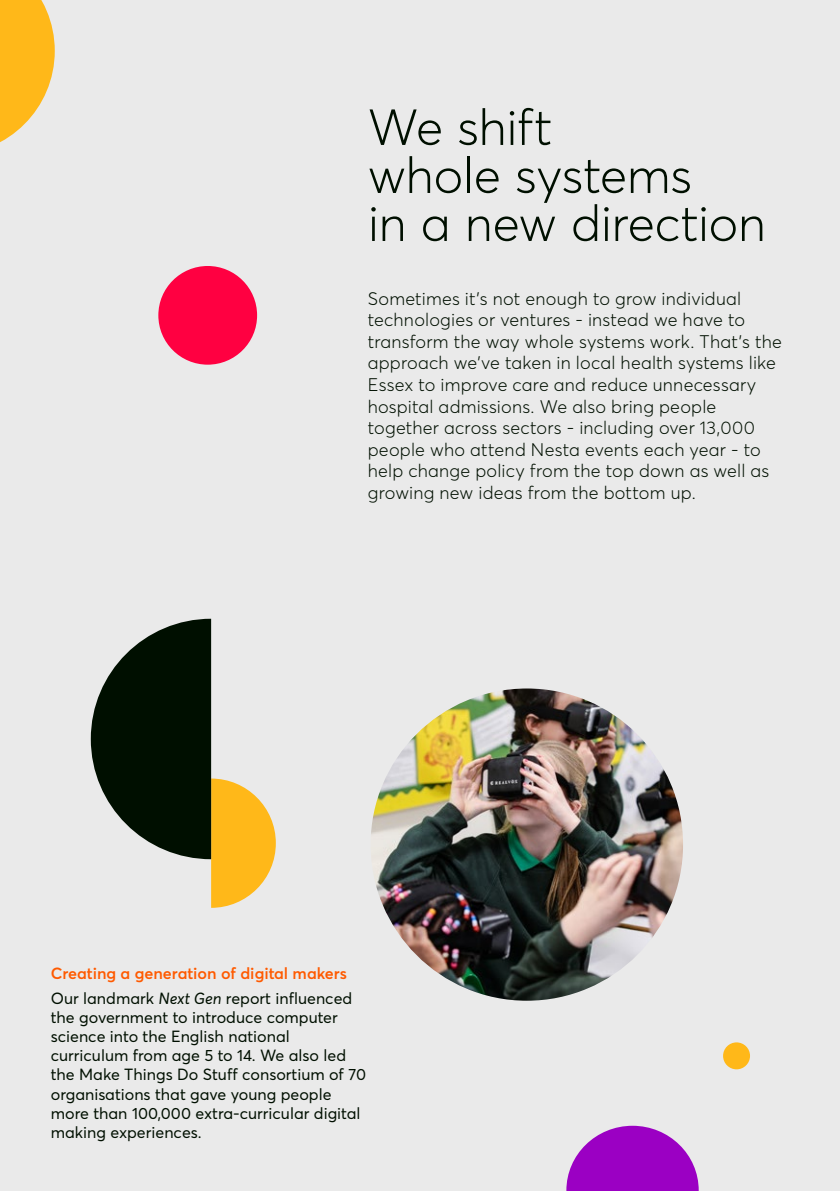
<style>
.page{position:relative;width:840px;height:1191px;background:#fff}
.page>*{position:absolute;margin:0;border:0;box-sizing:border-box;transform-origin:0 0}
.t1{font:300 50px/48px "Averta";letter-spacing:-.01em;color:#000f00}
.t2{font:300 18px/21.6px "Averta";letter-spacing:.01em;color:#000f00}
.t3{font:16px/19.2px "Averta";color:#000f00}
.t4{font:600 16px/24.4px "Averta";color:#ff5a00}
.s1{font-weight:400;color:#000f00}
.s2{font-weight:400;font-style:italic;color:#000f00}
</style>
<div class="page">
<div style="left:0;top:0;width:839px;height:1191px;background:#eaeaea"></div>
<svg style="left:566px;top:1125px;width:132px;height:66px"></svg>
<div style="left:158px;top:266px;width:99px;height:99px;background:#ff0041;border-radius:50%"></div>
<div style="left:722px;top:1042px;width:27px;height:27px;background:#ffb819;border-radius:50%"></div>
<svg style="left:0;top:0;width:55px;height:142px"></svg>
<svg style="left:91px;top:619px;width:185px;height:289px"></svg>
<img style="left:370px;top:688px;width:312px;height:312px;border-radius:156px">
<h1 class="t1" style="left:367px;top:103px;width:399px">We shift<br>whole systems<br>in a new direction</h1>
<p class="t2" style="left:367px;top:287px;width:415px">Sometimes it’s not enough to grow individual technologies or ventures - instead we have to transform the way whole systems work. That’s the approach we’ve taken in local health systems like Essex to improve care and reduce unnecessary hospital admissions. We also bring people together across sectors - including over 13,000 people who attend Nesta events each year - to help change policy from the top down as well as growing new ideas from the bottom up.</p>
<p class="t4" style="left:51px;top:961px;width:303px">Creating a generation of digital makers<br><span class="s1">Our landmark</span> <span class="s2">Next Gen</span> <span class="s1">report influenced</span></p>
<p class="t3" style="left:51px;top:1007px;width:317px">the government to introduce computer science into the English national curriculum from age 5 to 14. We also led the Make Things Do Stuff consortium of 70 organisations that gave young people more than 100,000 extra-curricular digital making experiences.</p>
</div>
